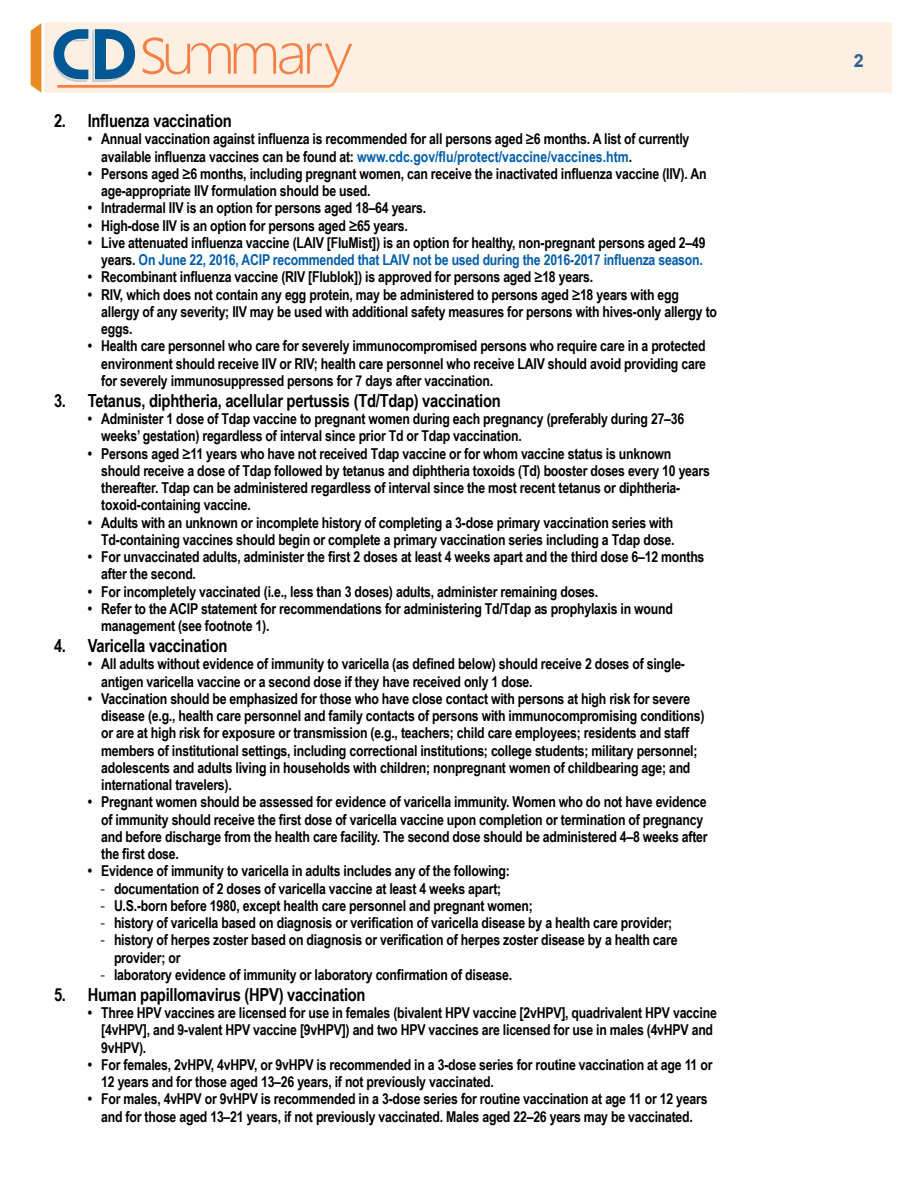
<style>
.page{position:relative;width:918px;height:1188px;background:#fff}
.page>*{position:absolute;margin:0;border:0;box-sizing:border-box;transform-origin:0 0}
.t1{font:700 18px "Arial Narrow";letter-spacing:-.015em;color:#000}
.t2{font:700 18px "Arial";color:#276092}
.t3{font:700 15px/17.2px "Arial Narrow";letter-spacing:-.015em;color:#000}
.s1{color:#005daa}
.s2{font-family:"Myriad Pro";font-weight:400}
</style>
<div class="page">
<div style="left:45px;top:22px;width:847px;height:71px;background:#fdefe1"></div>
<svg style="left:31px;top:23px;width:10px;height:70px"></svg>
<svg style="left:54px;top:29px;width:298px;height:59px"></svg>
<p class="t1" style="left:54px;top:107px;width:179px">2. Influenza vaccination</p>
<p class="t3" style="left:101px;top:130px;width:590px;text-indent:-14px">• Annual vaccination against influenza is recommended for all persons aged ≥6 months. A list of currently available influenza vaccines can be found at: <span class="s1">www.cdc.gov/flu/protect/vaccine/vaccines.htm</span>.</p>
<p class="t3" style="left:101px;top:164px;width:607px;text-indent:-13px">• Persons aged ≥6 months, including pregnant women, can receive the inactivated influenza vaccine (IIV). An age-appropriate IIV formulation should be used.</p>
<p class="t3" style="left:88px;top:199px;width:340px">• Intradermal IIV is an option for persons aged 18–64 years.</p>
<p class="t3" style="left:88px;top:216px;width:322px">• High-dose IIV is an option for persons aged ≥65 years.</p>
<p class="t3" style="left:88px;top:233px;width:619px;text-align:right">• Live attenuated influenza vaccine (LAIV [FluMist]) is an option for healthy, non-pregnant persons aged 2–49 years. <span class="s1">On June 22, 2016, ACIP recommended that LAIV not be used during the 2016-2017 influenza season.</span></p>
<p class="t3" style="left:88px;top:268px;width:507px">• Recombinant influenza vaccine (RIV [Flublok]) is approved for persons aged ≥18 years.</p>
<p class="t3" style="left:101px;top:285px;width:617px;text-indent:-14px">• RIV, which does not contain any egg protein, may be administered to persons aged ≥18 years with egg allergy of any severity; IIV may be used with additional safety measures for persons with hives-only allergy to eggs.</p>
<p class="t3" style="left:101px;top:337px;width:606px;text-align:justify;text-indent:-14px">• Health care personnel who care for severely immunocompromised persons who require care in a protected environment should receive IIV or RIV; health care personnel who receive LAIV should avoid providing care for severely immunosuppressed persons for 7 days after vaccination.</p>
<p class="t1" style="left:54px;top:387px;width:448px">3. Tetanus, diphtheria, acellular pertussis (Td/Tdap) vaccination</p>
<p class="t3" style="left:101px;top:410px;width:585px;text-indent:-14px">• Administer 1 dose of Tdap vaccine to pregnant women during each pregnancy (preferably during 27–36 weeks’ gestation) regardless of interval since prior Td or Tdap vaccination.</p>
<p class="t3" style="left:101px;top:444px;width:610px;text-indent:-14px">• Persons aged ≥11 years who have not received Tdap vaccine or for whom vaccine status is unknown should receive a dose of Tdap followed by tetanus and diphtheria toxoids (Td) booster doses every 10 years thereafter. Tdap can be administered regardless of interval since the most recent tetanus or diphtheria&shy;toxoid-containing vaccine.</p>
<p class="t3" style="left:88px;top:513px;width:588px;text-align:right">• Adults with an unknown or incomplete history of completing a 3-dose primary vaccination series with<br>Td-containing vaccines should begin or complete a primary vaccination series including a Tdap dose.</p>
<p class="t3" style="left:101px;top:548px;width:605px;text-indent:-14px">• For unvaccinated adults, administer the first 2 doses at least 4 weeks apart and the third dose 6–12 months after the second.</p>
<p class="t3" style="left:88px;top:582px;width:512px">• For incompletely vaccinated (i.e., less than 3 doses) adults, administer remaining doses.</p>
<p class="t3" style="left:101px;top:599px;width:573px;text-indent:-14px">• Refer to the ACIP statement for recommendations for administering Td/Tdap as prophylaxis in wound management (see footnote 1).</p>
<p class="t1" style="left:54px;top:632px;width:175px">4. Varicella vaccination</p>
<p class="t3" style="left:101px;top:655px;width:585px;text-indent:-14px">• All adults without evidence of immunity to varicella (as defined below) should receive 2 doses of single&shy;antigen varicella vaccine or a second dose if they have received only 1 dose.</p>
<p class="t3" style="left:101px;top:689px;width:605px;text-indent:-14px">• Vaccination should be emphasized for those who have close contact with persons at high risk for severe disease (e.g., health care personnel and family contacts of persons with immunocompromising conditions) or are at high risk for exposure or transmission (e.g., teachers; child care employees; residents and staff members of institutional settings, including correctional institutions; college students; military personnel; adolescents and adults living in households with children; nonpregnant women of childbearing age; and international travelers).</p>
<p class="t3" style="left:101px;top:793px;width:608px;text-indent:-14px">• Pregnant women should be assessed for evidence of varicella immunity. Women who do not have evidence of immunity should receive the first dose of varicella vaccine upon completion or termination of pregnancy and before discharge from the health care facility. The second dose should be administered 4–8 weeks after the first dose.</p>
<p class="t3" style="left:88px;top:862px;width:424px">• Evidence of immunity to varicella in adults includes any of the following:</p>
<p class="t3" style="left:100px;top:879px;width:402px"><span class="s2">-</span> documentation of 2 doses of varicella vaccine at least 4 weeks apart;</p>
<p class="t3" style="left:100px;top:896px;width:434px"><span class="s2">-</span> U.S.-born before 1980, except health care personnel and pregnant women;</p>
<p class="t3" style="left:100px;top:914px;width:573px"><span class="s2">-</span> history of varicella based on diagnosis or verification of varicella disease by a health care provider;</p>
<p class="t3" style="left:114px;top:931px;width:565px;text-indent:-14px"><span class="s2">-</span> history of herpes zoster based on diagnosis or verification of herpes zoster disease by a health care provider; or</p>
<p class="t3" style="left:100px;top:965px;width:413px"><span class="s2">-</span> laboratory evidence of immunity or laboratory confirmation of disease.</p>
<p class="t1" style="left:54px;top:981px;width:313px">5. Human papillomavirus (HPV) vaccination</p>
<p class="t3" style="left:101px;top:1004px;width:617px;text-indent:-14px">• Three HPV vaccines are licensed for use in females (bivalent HPV vaccine [2vHPV], quadrivalent HPV vaccine [4vHPV], and 9-valent HPV vaccine [9vHPV]) and two HPV vaccines are licensed for use in males (4vHPV and<br>9vHPV).</p>
<p class="t3" style="left:101px;top:1055px;width:613px;text-indent:-14px">• For females, 2vHPV, 4vHPV, or 9vHPV is recommended in a 3-dose series for routine vaccination at age 11 or<br>12 years and for those aged 13–26 years, if not previously vaccinated.</p>
<p class="t3" style="left:88px;top:1090px;width:621px;text-align:center">• For males, 4vHPV or 9vHPV is recommended in a 3-dose series for routine vaccination at age 11 or 12 years and for those aged 13–21 years, if not previously vaccinated. Males aged 22–26 years may be vaccinated.</p>
<p class="t2" style="left:854px;top:49px;width:12px">2</p>
</div>
